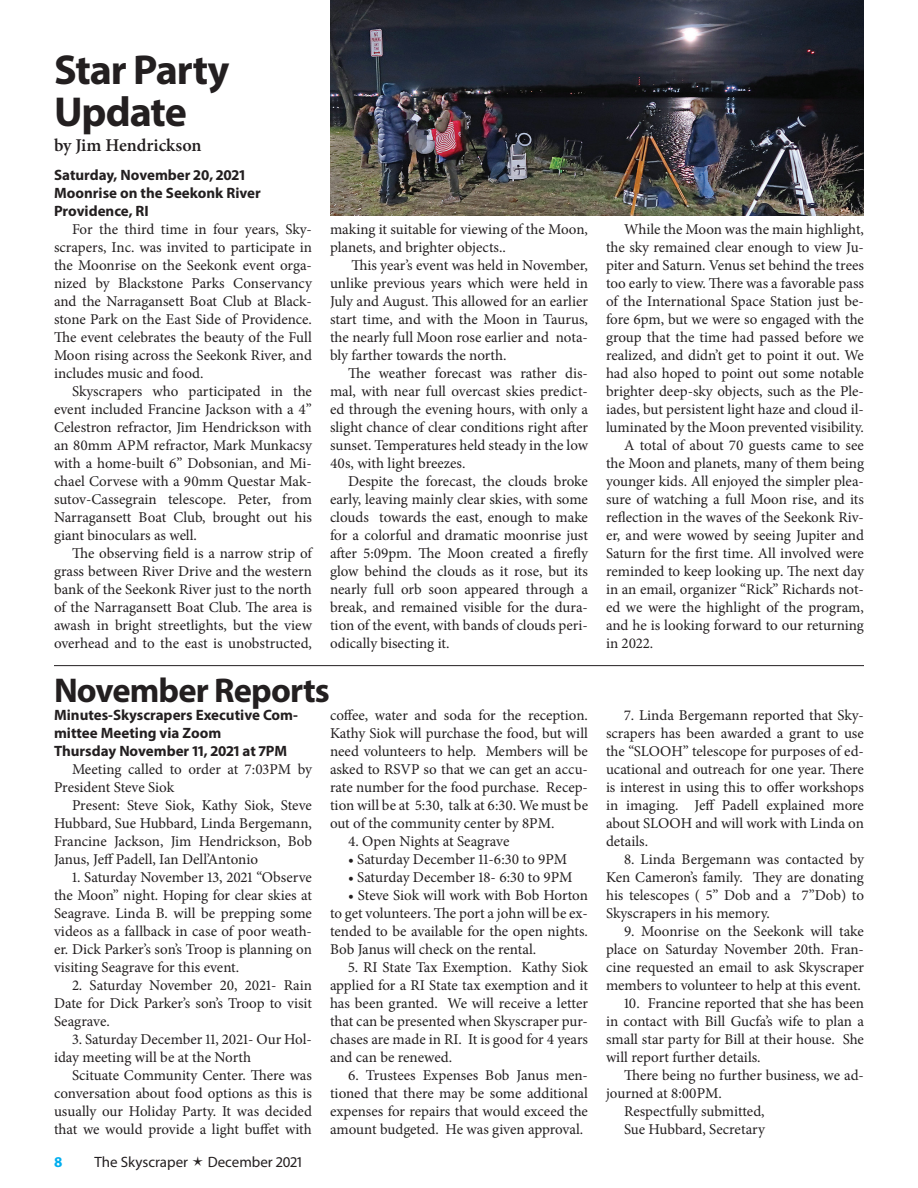
<style>
.page{position:relative;width:918px;height:1188px;background:#fff}
.page>*{position:absolute;margin:0;border:0;box-sizing:border-box;transform-origin:0 0}
.t1{font:700 42px/42px "Myriad Pro";letter-spacing:-.025em;color:#231f20}
.t2{font:700 34.5px "Myriad Pro";letter-spacing:-.025em;color:#231f20}
.Author{font:600 18px "Minion Pro";color:#231f20}
.body{font:15px/18px "Minion Pro";color:#231f20;text-align:justify}
.body-2{font:700 15px/18px "Myriad Pro";color:#231f20}
.t3{font:15px "Myriad Pro";color:#231f20}
.t4{font:700 15px "Myriad Pro";color:#00aeef}
</style>
<div class="page">
<hr style="left:54px;top:665px;width:810px;height:1px;background:#231f20">
<img style="left:330px;top:0;width:534px;height:216px">
<p class="t1" style="left:54px;top:47px;width:177px">Star Party<br>Update</p>
<p class="Author" style="left:54px;top:132px;width:149px">by Jim Hendrickson</p>
<p class="body-2" style="left:54px;top:165px;width:193px">Saturday, November 20, 2021</p>
<p class="body-2" style="left:54px;top:183px;width:208px">Moonrise on the Seekonk River</p>
<p class="body-2" style="left:54px;top:201px;width:96px">Providence, RI</p>
<p class="body" style="left:54px;top:220px;width:260px;text-indent:18px">For the third time in four years, Sky&shy;scrapers, Inc. was invited to participate in the Moonrise on the Seekonk event orga&shy;nized by Blackstone Parks Conservancy and the Narragansett Boat Club at Black&shy;stone Park on the East Side of Providence.<br>The event celebrates the beauty of the Full Moon rising across the Seekonk River, and includes music and food.</p>
<p class="body" style="left:54px;top:382px;width:260px;text-indent:18px">Skyscrapers who participated in the event included Francine Jackson with a 4” Celestron refractor, Jim Hendrickson with an 80mm APM refractor, Mark Munkacsy with a home-built 6” Dobsonian, and Mi&shy;chael Corvese with a 90mm Questar Mak&shy;sutov-Cassegrain telescope. Peter, from Narragansett Boat Club, brought out his giant binoculars as well.</p>
<p class="body" style="left:54px;top:544px;width:260px;text-indent:18px">The observing field is a narrow strip of grass between River Drive and the western bank of the Seekonk River just to the north of the Narragansett Boat Club. The area is awash in bright streetlights, but the view overhead and to the east is unobstructed,</p>
<p class="body" style="left:330px;top:220px;width:260px">making it suitable for viewing of the Moon, planets, and brighter objects..</p>
<p class="body" style="left:330px;top:256px;width:260px;text-indent:21px">This year’s event was held in November, unlike previous years which were held in July and August. This allowed for an earlier start time, and with the Moon in Taurus, the nearly full Moon rose earlier and nota&shy;bly farther towards the north.</p>
<p class="body" style="left:330px;top:364px;width:260px;text-indent:18px">The weather forecast was rather dis&shy;mal, with near full overcast skies predict&shy;ed through the evening hours, with only a slight chance of clear conditions right after sunset. Temperatures held steady in the low 40s, with light breezes.</p>
<p class="body" style="left:330px;top:472px;width:260px;text-indent:18px">Despite the forecast, the clouds broke early, leaving mainly clear skies, with some clouds towards the east, enough to make for a colorful and dramatic moonrise just after 5:09pm. The Moon created a firefly glow behind the clouds as it rose, but its nearly full orb soon appeared through a break, and remained visible for the dura&shy;tion of the event, with bands of clouds peri&shy;odically bisecting it.</p>
<p class="t2" style="left:54px;top:668px;width:277px">November Reports</p>
<p class="body" style="left:330px;top:706px;width:260px">coffee, water and soda for the reception.<br>Kathy Siok will purchase the food, but will need volunteers to help. Members will be asked to RSVP so that we can get an accu&shy;rate number for the food purchase. Recep&shy;tion will be at 5:30, talk at 6:30. We must be out of the community center by 8PM.</p>
<p class="body" style="left:348px;top:832px;width:163px">4. Open Nights at Seagrave</p>
<p class="body" style="left:348px;top:850px;width:221px">• Saturday December 11-6:30 to 9PM</p>
<p class="body" style="left:348px;top:868px;width:226px">• Saturday December 18- 6:30 to 9PM</p>
<p class="body" style="left:330px;top:886px;width:260px;text-indent:18px">• Steve Siok will work with Bob Horton to get volunteers. The port a john will be ex&shy;tended to be available for the open nights.<br>Bob Janus will check on the rental.</p>
<p class="body" style="left:330px;top:958px;width:260px;text-indent:18px">5. RI State Tax Exemption. Kathy Siok applied for a RI State tax exemption and it has been granted. We will receive a letter that can be presented when Skyscraper pur&shy;chases are made in RI. It is good for 4 years and can be renewed.</p>
<p class="body" style="left:330px;top:1066px;width:260px;text-indent:18px">6. Trustees Expenses Bob Janus men&shy;tioned that there may be some additional expenses for repairs that would exceed the amount budgeted. He was given approval.</p>
<p class="body-2" style="left:54px;top:705px;width:246px">Minutes-Skyscrapers Executive Com&shy;mittee Meeting via Zoom</p>
<p class="body-2" style="left:54px;top:741px;width:235px">Thursday November 11, 2021 at 7PM</p>
<p class="body" style="left:54px;top:760px;width:260px;text-indent:18px">Meeting called to order at 7:03PM by<br>President Steve Siok</p>
<p class="body" style="left:54px;top:796px;width:260px;text-indent:18px">Present: Steve Siok, Kathy Siok, Steve Hubbard, Sue Hubbard, Linda Bergemann, Francine Jackson, Jim Hendrickson, Bob Janus, Jeff Padell, Ian Dell’Antonio</p>
<p class="body" style="left:54px;top:868px;width:260px;text-indent:18px">1. Saturday November 13, 2021 “Observe the Moon” night. Hoping for clear skies at Seagrave. Linda B. will be prepping some videos as a fallback in case of poor weath&shy;er. Dick Parker’s son’s Troop is planning on visiting Seagrave for this event.</p>
<p class="body" style="left:54px;top:976px;width:259px;text-indent:18px">2. Saturday November 20, 2021- Rain Date for Dick Parker’s son’s Troop to visit Seagrave.</p>
<p class="body" style="left:54px;top:1030px;width:260px;text-indent:18px">3. Saturday December 11, 2021- Our Hol&shy;iday meeting will be at the North</p>
<p class="body" style="left:54px;top:1066px;width:260px;text-indent:18px">Scituate Community Center. There was conversation about food options as this is usually our Holiday Party. It was decided that we would provide a light buffet with</p>
<p class="t4" style="left:54px;top:1152px;width:10px">8</p>
<p class="t3" style="left:94px;top:1153px;width:95px">The Skyscraper</p>
<p class="t3" style="left:208px;top:1153px;width:96px">December 2021</p>
<p class="body" style="left:606px;top:220px;width:260px;text-indent:18px">While the Moon was the main highlight, the sky remained clear enough to view Ju&shy;piter and Saturn. Venus set behind the trees too early to view. There was a favorable pass of the International Space Station just be&shy;fore 6pm, but we were so engaged with the group that the time had passed before we realized, and didn’t get to point it out. We had also hoped to point out some notable brighter deep-sky objects, such as the Ple&shy;iades, but persistent light haze and cloud il&shy;luminated by the Moon prevented visibility.</p>
<p class="body" style="left:606px;top:436px;width:260px;text-indent:18px">A total of about 70 guests came to see the Moon and planets, many of them being younger kids. All enjoyed the simpler plea&shy;sure of watching a full Moon rise, and its reflection in the waves of the Seekonk Riv&shy;er, and were wowed by seeing Jupiter and Saturn for the first time. All involved were reminded to keep looking up. The next day in an email, organizer “Rick” Richards not&shy;ed we were the highlight of the program, and he is looking forward to our returning in 2022.</p>
<p class="body" style="left:606px;top:706px;width:260px;text-indent:18px">7. Linda Bergemann reported that Sky&shy;scrapers has been awarded a grant to use the “SLOOH” telescope for purposes of ed&shy;ucational and outreach for one year. There is interest in using this to offer workshops in imaging. Jeff Padell explained more about SLOOH and will work with Linda on details.</p>
<p class="body" style="left:606px;top:850px;width:259px;text-indent:18px">8. Linda Bergemann was contacted by Ken Cameron’s family. They are donating his telescopes ( 5” Dob and a 7”Dob) to Skyscrapers in his memory.</p>
<p class="body" style="left:606px;top:922px;width:260px;text-indent:18px">9. Moonrise on the Seekonk will take place on Saturday November 20th. Fran&shy;cine requested an email to ask Skyscraper members to volunteer to help at this event.</p>
<p class="body" style="left:606px;top:994px;width:260px;text-indent:18px">10. Francine reported that she has been in contact with Bill Gucfa’s wife to plan a small star party for Bill at their house. She will report further details.</p>
<p class="body" style="left:606px;top:1066px;width:260px;text-indent:18px">There being no further business, we ad&shy;journed at 8:00PM.</p>
<p class="body" style="left:624px;top:1102px;width:142px">Respectfully submitted,</p>
<p class="body" style="left:624px;top:1120px;width:143px">Sue Hubbard, Secretary</p>
</div>
